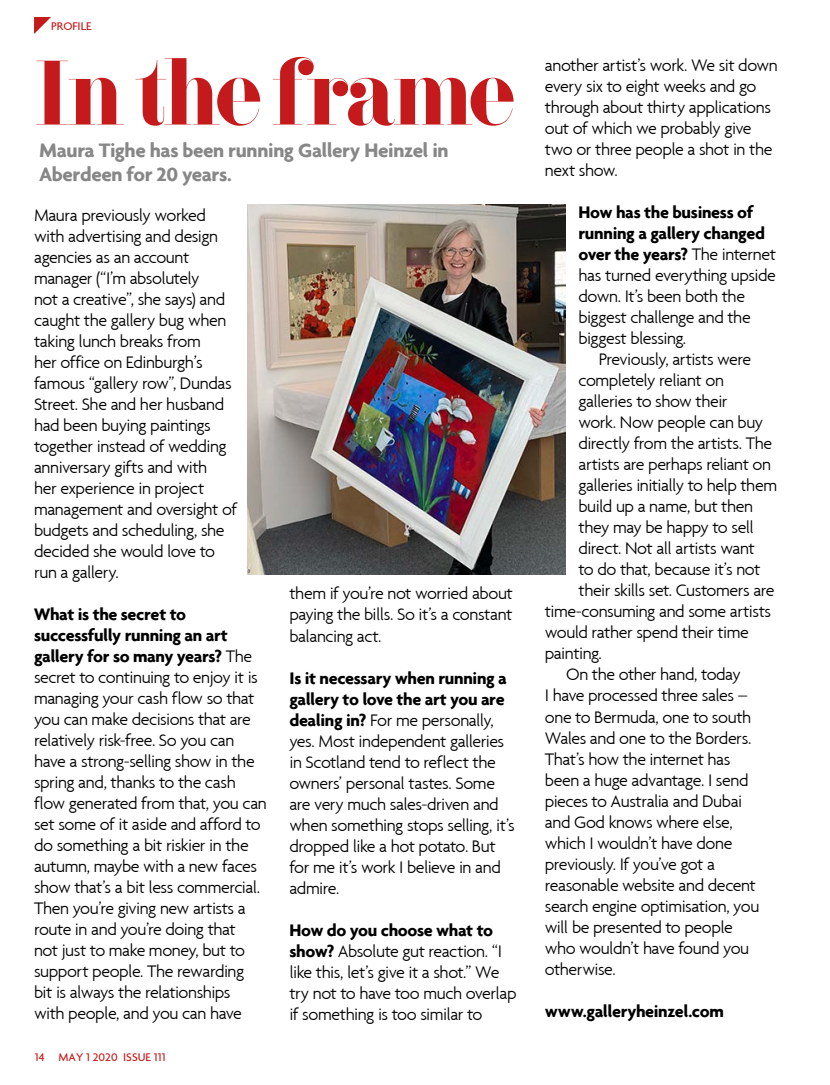
<style>
.page{position:relative;width:830px;height:1085px;background:#fff}
.page>*{position:absolute;margin:0;border:0;box-sizing:border-box;transform-origin:0 0}
.t1{font:800 91.2px "F Bella";letter-spacing:-.045em;color:#c41a1c}
.t2{font:700 21px/24px "Agenda";letter-spacing:-.02em;color:#878787}
.t3{font:300 18px/21px "Agenda";letter-spacing:-.03em;color:#000}
.t4{font:700 18px "Agenda";letter-spacing:-.02em;color:#000}
.t5{font:500 12px "Agenda";color:#c41a1c}
.s1{font-weight:700}
</style>
<div class="page">
<svg style="left:34px;top:17px;width:17px;height:17px"></svg>
<img style="left:247px;top:204px;width:318px;height:370px">
<p class="t5" style="left:51px;top:19px;width:42px">PROFILE</p>
<h1 class="t1" style="left:35px;top:40px;width:481px">In the frame</h1>
<p class="t3" style="left:544px;top:54px;width:234px">another artist’s work. We sit down every six to eight weeks and go through about thirty applications out of which we probably give two or three people a shot in the next show.</p>
<p class="t3" style="left:578px;top:201px;width:199px"><span class="s1">How has the business of running a gallery changed over the years?</span> The internet has turned everything upside down. It’s been both the biggest challenge and the biggest blessing.</p>
<p class="t3" style="left:598px;top:348px;width:154px">Previously, artists were</p>
<p class="t3" style="left:578px;top:369px;width:147px">completely reliant on</p>
<p class="t3" style="left:578px;top:390px;width:150px">galleries to show their</p>
<p class="t3" style="left:578px;top:411px;width:186px">work. Now people can buy</p>
<p class="t3" style="left:578px;top:432px;width:195px">directly from the artists. The</p>
<p class="t3" style="left:578px;top:453px;width:194px">artists are perhaps reliant on</p>
<p class="t3" style="left:578px;top:474px;width:200px">galleries initially to help them</p>
<p class="t3" style="left:578px;top:495px;width:176px">build up a name, but then</p>
<p class="t3" style="left:578px;top:516px;width:177px">they may be happy to sell</p>
<p class="t3" style="left:578px;top:537px;width:178px">direct. Not all artists want</p>
<p class="t3" style="left:578px;top:558px;width:183px">to do that, because it’s not</p>
<p class="t3" style="left:578px;top:579px;width:197px">their skills set. Customers are</p>
<p class="t3" style="left:544px;top:600px;width:228px">time-consuming and some artists</p>
<p class="t3" style="left:544px;top:621px;width:205px">would rather spend their time</p>
<p class="t3" style="left:544px;top:642px;width:59px">painting.</p>
<p class="t3" style="left:566px;top:663px;width:176px">On the other hand, today</p>
<p class="t3" style="left:544px;top:684px;width:205px">I have processed three sales –</p>
<p class="t3" style="left:544px;top:705px;width:208px">one to Bermuda, one to south</p>
<p class="t3" style="left:544px;top:726px;width:208px">Wales and one to the Borders.</p>
<p class="t3" style="left:544px;top:747px;width:187px">That’s how the internet has</p>
<p class="t3" style="left:544px;top:768px;width:205px">been a huge advantage. I send</p>
<p class="t3" style="left:544px;top:789px;width:199px">pieces to Australia and Dubai</p>
<p class="t3" style="left:544px;top:810px;width:189px">and God knows where else,</p>
<p class="t3" style="left:544px;top:831px;width:189px">which I wouldn’t have done</p>
<p class="t3" style="left:544px;top:852px;width:172px">previously. If you’ve got a</p>
<p class="t3" style="left:544px;top:873px;width:212px">reasonable website and decent</p>
<p class="t3" style="left:544px;top:894px;width:216px">search engine optimisation, you</p>
<p class="t3" style="left:544px;top:916px;width:189px">will be presented to people</p>
<p class="t3" style="left:544px;top:937px;width:206px">who wouldn’t have found you</p>
<p class="t3" style="left:544px;top:958px;width:72px">otherwise.</p>
<p class="t4" style="left:544px;top:999px;width:180px">www.galleryheinzel.com</p>
<p class="t2" style="left:39px;top:138px;width:411px">Maura Tighe has been running Gallery Heinzel in<br>Aberdeen for 20 years.</p>
<p class="t3" style="left:34px;top:204px;width:204px">Maura previously worked with advertising and design agencies as an account manager (“I’m absolutely<br>not a creative”, she says) and caught the gallery bug when taking lunch breaks from<br>her office on Edinburgh’s famous “gallery row”, Dundas<br>Street. She and her husband had been buying paintings together instead of wedding anniversary gifts and with<br>her experience in project management and oversight of budgets and scheduling, she decided she would love to run a gallery.</p>
<p class="t3" style="left:34px;top:603px;width:234px"><span class="s1">What is the secret to successfully running an art gallery for so many years?</span> The secret to continuing to enjoy it is managing your cash flow so that you can make decisions that are relatively risk-free. So you can have a strong-selling show in the spring and, thanks to the cash flow generated from that, you can set some of it aside and afford to do something a bit riskier in the autumn, maybe with a new faces show that’s a bit less commercial.<br>Then you’re giving new artists a route in and you’re doing that<br>not just to make money, but to support people. The rewarding bit is always the relationships<br>with people, and you can have</p>
<p class="t3" style="left:289px;top:582px;width:225px;text-align:justify">them if you’re not worried about paying the bills. So it’s a constant balancing act.</p>
<p class="t3" style="left:289px;top:666px;width:227px"><span class="s1">Is it necessary when running a gallery to love the art you are dealing in?</span> For me personally, yes. Most independent galleries in Scotland tend to reflect the owners’ personal tastes. Some are very much sales-driven and when something stops selling, it’s dropped like a hot potato. But for me it’s work I believe in and admire.</p>
<p class="t3" style="left:289px;top:919px;width:228px"><span class="s1">How do you choose what to show?</span> Absolute gut reaction. “I like this, let’s give it a shot.” We try not to have too much overlap if something is too similar to</p>
<p class="t5" style="left:35px;top:1049px;width:132px">14 MAY 1 2020 ISSUE 111</p>
</div>
